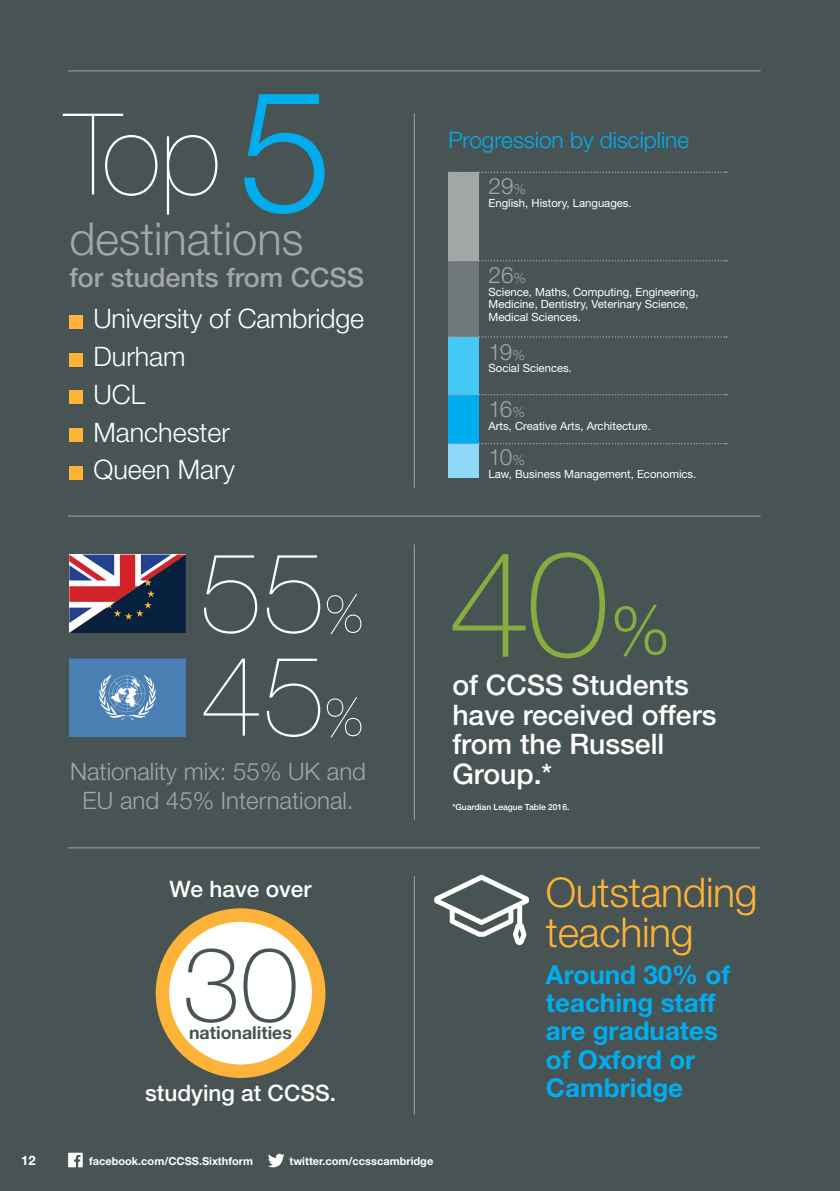
<style>
.page{position:relative;width:840px;height:1191px;background:#fff}
.page>*{position:absolute;margin:0;border:0;box-sizing:border-box;transform-origin:0 0}
.t1{font:100 148.4px "Helvetica Neue";color:#87ad40}
.t2{font:200 113.2px/103.2px "Helvetica Neue";color:#fff}
.t3{font:100 104px "Helvetica Neue";color:#485354}
.t4{font:300 45.2px "Helvetica Neue";color:#a3a6a7}
.t5{font:300 41px/39.6px "Helvetica Neue";letter-spacing:-.01em;color:#fcb338}
.t6{font:500 28.2px/29.6px "Helvetica Neue";color:#fff}
.t7{font:300 26.8px/37.8px "Helvetica Neue";color:#fff}
.t8{font:500 26.8px "Helvetica Neue";color:#a3a6a7}
.t9{font:700 26px/28.4px "Helvetica Neue";color:#00aeef}
.t10{font:300 24px/28.8px "Helvetica Neue";color:#a3a6a7;text-align:center}
.t11{font:300 22.6px/46px "Helvetica Neue";color:#00aeef}
.t12{font:500 22.6px "Helvetica Neue";color:#fff}
.t13{font:300 22.6px "Helvetica Neue";letter-spacing:-.05em;color:#a3a6a7}
.t14{font:700 17.8px "Helvetica Neue";color:#485354}
.t15{font:700 13px "Helvetica Neue";color:#fff}
.t16{font:11.4px/12.8px "Helvetica Neue";color:#fff}
.t17{font:700 11px "Helvetica Neue";color:#fff}
.t18{font:500 8.4px "Helvetica Neue";color:#fff}
.s1{font-weight:300;font-size:169.8px;color:#00aeef}
.s2{color:#a3a6a7}
.s3{font-size:14.2px;color:#a3a6a7}
.s4{font-size:14.2px}
.s5{font-size:53.8px}
.s6{font-weight:300;font-size:67.8px}
</style>
<div class="page">
<div style="left:0;top:0;width:838px;height:1191px;background:#485354"></div>
<hr style="left:414px;top:544px;width:1px;height:275px;background:#a3a6a7">
<hr style="left:414px;top:876px;width:1px;height:238px;background:#a3a6a7">
<div style="left:69px;top:315px;width:13px;height:13px;background:#fcb338"></div>
<div style="left:69px;top:353px;width:13px;height:13px;background:#fcb338"></div>
<div style="left:69px;top:391px;width:13px;height:13px;background:#fcb338"></div>
<div style="left:69px;top:428px;width:13px;height:14px;background:#fcb338"></div>
<div style="left:69px;top:466px;width:13px;height:13px;background:#fcb338"></div>
<hr style="left:68px;top:516px;width:692px;height:1px;background:#a3a6a7">
<hr style="left:68px;top:847px;width:692px;height:1px;background:#a3a6a7">
<hr style="left:414px;top:113px;width:1px;height:375px;background:#a3a6a7">
<svg style="left:449px;top:171px;width:277px;height:2px"></svg>
<div style="left:448px;top:443px;width:30px;height:35px;background:#8ed8f8"></div>
<div style="left:448px;top:261px;width:30px;height:76px;background:#717879"></div>
<div style="left:448px;top:395px;width:30px;height:48px;background:#00aeef"></div>
<div style="left:448px;top:337px;width:30px;height:58px;background:#44c8f5"></div>
<div style="left:448px;top:173px;width:30px;height:88px;background:#a3a6a7"></div>
<svg style="left:478px;top:260px;width:248px;height:1px"></svg>
<svg style="left:449px;top:394px;width:277px;height:1px"></svg>
<svg style="left:449px;top:443px;width:277px;height:1px"></svg>
<svg style="left:449px;top:336px;width:277px;height:2px"></svg>
<svg style="left:69px;top:658px;width:117px;height:79px;background:#5688b8"></svg>
<svg style="left:69px;top:554px;width:117px;height:79px;background:#665168"></svg>
<svg style="left:434px;top:874px;width:94px;height:71px"></svg>
<div style="left:162px;top:915px;width:156px;height:156px;background:#fff;border-radius:50%"></div>
<div style="left:156px;top:908px;width:169px;height:170px;border:13px solid #fcb338;border-radius:50%"></div>
<svg style="left:268px;top:1153px;width:16px;height:14px"></svg>
<svg style="left:68px;top:1152px;width:15px;height:15px"></svg>
<hr style="left:68px;top:71px;width:692px;height:1px;background:#a3a6a7">
<h2 class="t2" style="left:65px;top:101px;width:269px">Top<span class="s1">5</span></h2>
<h3 class="t4" style="left:69px;top:211px;width:235px">destinations</h3>
<h3 class="t8" style="left:69px;top:262px;width:296px">for students from CCSS</h3>
<h3 class="t7" style="left:93px;top:299px;width:272px">University of Cambridge<br>Durham<br>UCL<br>Manchester<br>Queen Mary</h3>
<h3 class="t11" style="left:488px;top:117px;width:202px;text-indent:-40px">Progression by discipline<br><span class="s2">29</span><span class="s3">%</span></h3>
<p class="t16" style="left:488px;top:196px;width:145px">English, History, Languages.</p>
<h3 class="t13" style="left:488px;top:261px;width:39px">26<span class="s4">%</span></h3>
<p class="t16" style="left:488px;top:285px;width:211px">Science, Maths, Computing, Engineering,<br>Medicine, Dentistry, Veterinary Science,<br>Medical Sciences.</p>
<h3 class="t13" style="left:488px;top:338px;width:38px">19<span class="s4">%</span></h3>
<p class="t16" style="left:488px;top:362px;width:85px">Social Sciences.</p>
<h3 class="t13" style="left:488px;top:395px;width:38px">16<span class="s4">%</span></h3>
<p class="t16" style="left:488px;top:419px;width:164px">Arts, Creative Arts, Architecture.</p>
<h3 class="t13" style="left:488px;top:443px;width:38px">10<span class="s4">%</span></h3>
<p class="t16" style="left:488px;top:467px;width:209px">Law, Business Management, Economics.</p>
<h2 class="t2" style="left:200px;top:539px;width:164px">55<span class="s5">%<br></span>45<span class="s5">%</span></h2>
<h3 class="t10" style="left:70px;top:757px;width:297px">Nationality mix: 55% UK and<br>EU and 45% International.</h3>
<h1 class="t1" style="left:448px;top:519px;width:223px">40<span class="s6">%</span></h1>
<h3 class="t6" style="left:452px;top:670px;width:265px">of CCSS Students have received offers from the Russell<br>Group.*</h3>
<p class="t18" style="left:452px;top:802px;width:118px">*Guardian League Table 2016.</p>
<h3 class="t12" style="left:169px;top:875px;width:143px">We have over</h3>
<h3 class="t3" style="left:182px;top:925px;width:117px">30</h3>
<h3 class="t14" style="left:189px;top:1022px;width:104px">nationalities</h3>
<h3 class="t12" style="left:145px;top:1079px;width:192px">studying at CCSS.</h3>
<p class="t15" style="left:21px;top:1152px;width:16px">12</p>
<p class="t17" style="left:89px;top:1154px;width:165px">facebook.com/CCSS.Sixthform</p>
<p class="t17" style="left:289px;top:1154px;width:145px">twitter.com/ccsscambridge</p>
<h3 class="t5" style="left:545px;top:872px;width:213px">Outstanding teaching</h3>
<h3 class="t9" style="left:545px;top:959px;width:185px">Around 30% of teaching staff are graduates of Oxford or<br>Cambridge</h3>
</div>
